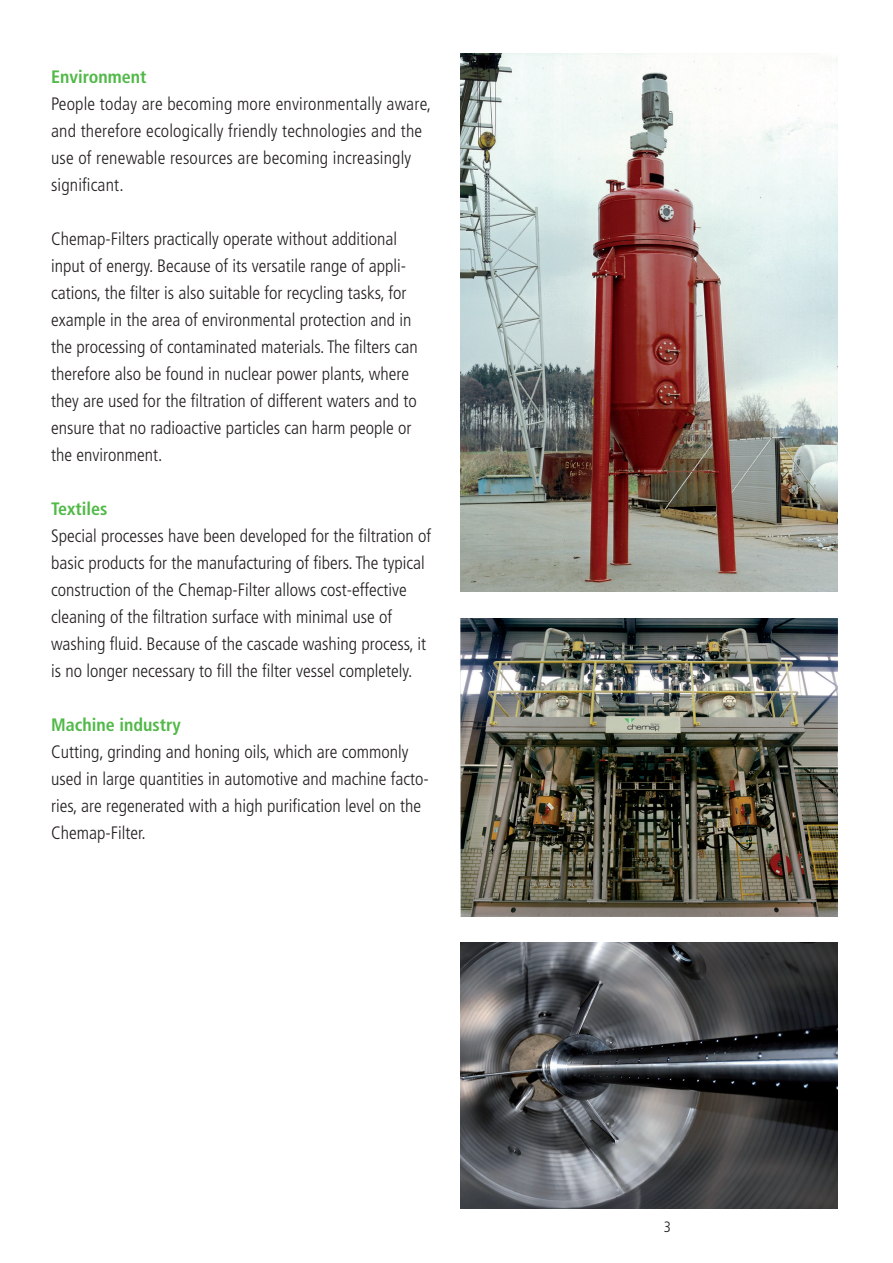
<style>
.page{position:relative;width:893px;height:1263px;background:#fff}
.page>*{position:absolute;margin:0;border:0;box-sizing:border-box;transform-origin:0 0}
.t1{font:300 condensed 18px/27px "Frutiger";color:#231f20}
.t2{font:700 condensed 18px "Frutiger";color:#51b948}
.t3{font:300 condensed 15px "Frutiger";color:#231f20}
</style>
<div class="page">
<img style="left:461px;top:943px;width:377px;height:266px">
<img style="left:461px;top:618px;width:377px;height:298px">
<img style="left:461px;top:54px;width:377px;height:538px">
<p class="t2" style="left:51px;top:66px;width:97px">Environment</p>
<p class="t1" style="left:51px;top:90px;width:382px">People today are becoming more environmentally aware, and therefore ecologically friendly technologies and the use of renewable resources are becoming increasingly significant.</p>
<p class="t1" style="left:51px;top:225px;width:368px">Chemap-Filters practically operate without additional input of energy. Because of its versatile range of appli&shy;cations, the filter is also suitable for recycling tasks, for example in the area of environmental protection and in the processing of contaminated materials. The filters can therefore also be found in nuclear power plants, where they are used for the filtration of different waters and to ensure that no radioactive particles can harm people or the environment.</p>
<p class="t2" style="left:51px;top:498px;width:58px">Textiles</p>
<p class="t1" style="left:51px;top:522px;width:382px">Special processes have been developed for the filtration of basic products for the manufacturing of fibers. The typical construction of the Chemap-Filter allows cost-effective cleaning of the filtration surface with minimal use of washing fluid. Because of the cascade washing process, it is no longer necessary to fill the filter vessel completely.</p>
<p class="t2" style="left:51px;top:714px;width:131px">Machine industry</p>
<p class="t1" style="left:51px;top:738px;width:379px">Cutting, grinding and honing oils, which are commonly used in large quantities in automotive and machine facto&shy;ries, are regenerated with a high purification level on the Chemap-Filter.</p>
<p class="t3" style="left:664px;top:1219px;width:9px">3</p>
</div>
